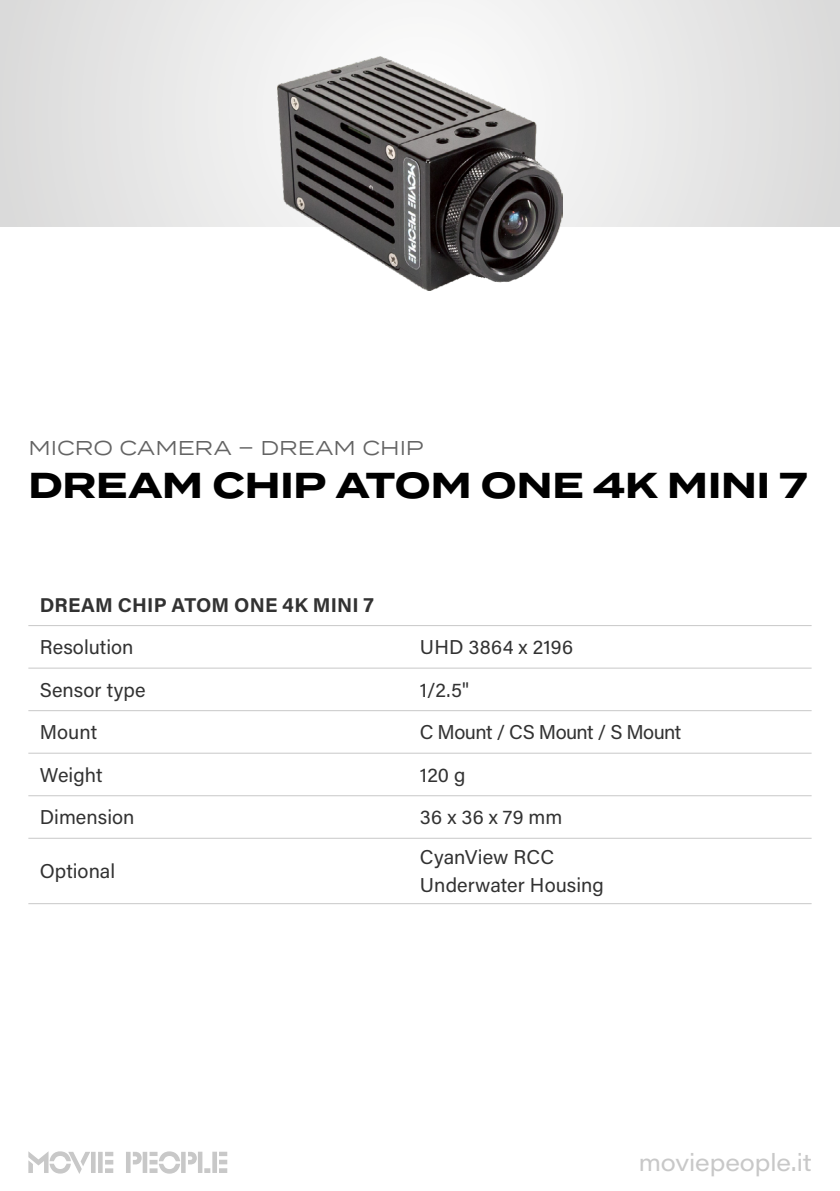
<style>
.page{position:relative;width:840px;height:1191px;background:#fff}
.page>*{position:absolute;margin:0;border:0;box-sizing:border-box;transform-origin:0 0}
.t1{font:700 36px "Termina";letter-spacing:-.005em;color:#000}
.t2{font:24px "Acumin Pro Wide";letter-spacing:-.005em;color:#c8c8c8}
.t3{font:20px/28px "Acumin Pro";letter-spacing:.005em;color:#323232}
.t4{font:700 20px "Acumin Pro";letter-spacing:.01em;color:#323232}
.t5{font:20px "Termina";color:#646464}
.t6{font:20px "Acumin Pro";letter-spacing:-.03em;color:#323232}
</style>
<div class="page">
<svg style="left:0;top:0;width:839px;height:227px"></svg>
<hr style="left:28px;top:625px;width:392px;height:1px;background:#c8c8c8">
<hr style="left:420px;top:625px;width:391px;height:1px;background:#c8c8c8">
<hr style="left:28px;top:668px;width:392px;height:1px;background:#c8c8c8">
<hr style="left:420px;top:668px;width:391px;height:1px;background:#c8c8c8">
<hr style="left:28px;top:710px;width:392px;height:1px;background:#c8c8c8">
<hr style="left:420px;top:710px;width:391px;height:1px;background:#c8c8c8">
<hr style="left:28px;top:753px;width:392px;height:1px;background:#c8c8c8">
<hr style="left:420px;top:753px;width:391px;height:1px;background:#c8c8c8">
<hr style="left:28px;top:795px;width:392px;height:1px;background:#c8c8c8">
<hr style="left:420px;top:795px;width:391px;height:1px;background:#c8c8c8">
<hr style="left:28px;top:838px;width:392px;height:1px;background:#c8c8c8">
<hr style="left:420px;top:838px;width:391px;height:1px;background:#c8c8c8">
<hr style="left:28px;top:903px;width:392px;height:1px;background:#c8c8c8">
<hr style="left:420px;top:903px;width:391px;height:1px;background:#c8c8c8">
<img style="left:277px;top:57px;width:285px;height:234px">
<svg style="left:28px;top:1151px;width:199px;height:23px"></svg>
<p class="t5" style="left:28px;top:433px;width:397px">MICRO CAMERA – DREAM CHIP</p>
<h1 class="t1" style="left:28px;top:459px;width:780px">DREAM CHIP ATOM ONE 4K MINI 7</h1>
<p class="t4" style="left:40px;top:590px;width:335px">DREAM CHIP ATOM ONE 4K MINI 7</p>
<p class="t3" style="left:40px;top:632px;width:95px">Resolution</p>
<p class="t3" style="left:420px;top:632px;width:155px">UHD 3864 x 2196</p>
<p class="t3" style="left:40px;top:675px;width:107px">Sensor type</p>
<p class="t3" style="left:420px;top:675px;width:51px">1/2.5"</p>
<p class="t3" style="left:40px;top:717px;width:59px">Mount</p>
<p class="t6" style="left:420px;top:718px;width:262px">C Mount / CS Mount / S Mount</p>
<p class="t3" style="left:40px;top:760px;width:64px">Weight</p>
<p class="t3" style="left:420px;top:760px;width:47px">120 g</p>
<p class="t3" style="left:40px;top:802px;width:96px">Dimension</p>
<p class="t3" style="left:420px;top:802px;width:144px">36 x 36 x 79 mm</p>
<p class="t3" style="left:40px;top:856px;width:77px">Optional</p>
<p class="t3" style="left:420px;top:842px;width:185px">CyanView RCC<br>Underwater Housing</p>
<p class="t2" style="left:638px;top:1145px;width:174px">moviepeople.it</p>
</div>
